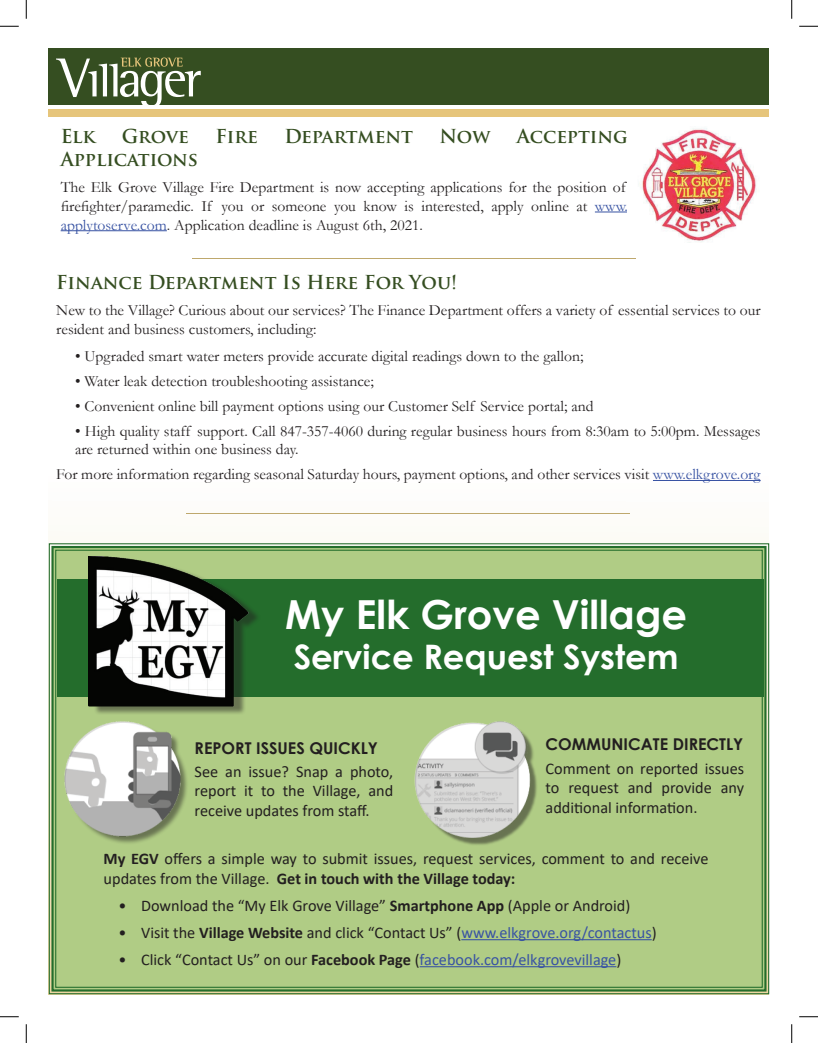
<style>
.page{position:relative;width:818px;height:1043px;background:#fff}
.page>*{position:absolute;margin:0;border:0;box-sizing:border-box;transform-origin:0 0}
.t1{font:700 40px "Century Gothic";color:#fff}
.t2{font:700 33.75px "Century Gothic";color:#fff}
.t3{font:700 18.75px "Trajan Pro";color:#354e21}
.t4{font:700 18.75px "Trajan Pro";letter-spacing:-.02em;color:#354e21}
.t5{font:16.25px/19.5px "Calibri";color:#231f20;text-align:justify}
.t6{font:16.25px "Calibri";color:#3853a3}
.t7{font:700 16.25px "Century Gothic";color:#231f20}
.t8{font:15.62px/18.8px "Garamond";color:#231f20}
.s1{color:#3853a3}
.s2{font-weight:700}
.s3{color:#231f20}
.s4{font-weight:700;color:#231f20}
</style>
<div class="page">
<div style="left:48px;top:476px;width:720px;height:518px;background:#fdfcf9"></div>
<div style="left:48px;top:49px;width:720px;height:56px;background:#354e21"></div>
<div style="left:48px;top:109px;width:720px;height:7px;background:#e6c57b"></div>
<svg style="left:56px;top:57px;width:145px;height:48px"></svg>
<hr style="left:595px;top:211px;width:32px;height:1px;background:#3853a3">
<hr style="left:61px;top:230px;width:106px;height:1px;background:#3853a3">
<hr style="left:192px;top:258px;width:444px;height:1px;background:#bea86d">
<hr style="left:187px;top:513px;width:443px;height:1px;background:#bea86d">
<div style="left:48px;top:543px;width:721px;height:451px;background:#b0cc85"></div>
<div style="left:51px;top:546px;width:715px;height:445px;border:2px solid #246d2c"></div>
<div style="left:57px;top:579px;width:706px;height:118px;background:#246d2c"></div>
<div style="left:94px;top:557px;width:167px;height:158px;background:#231f20;opacity:.5"></div>
<img style="left:89px;top:556px;width:160px;height:150px">
<hr style="left:461px;top:939px;width:190px;height:1px;background:#3853a3">
<hr style="left:419px;top:966px;width:197px;height:1px;background:#3853a3">
<div style="left:66px;top:723px;width:123px;height:122px;background:#231f20;opacity:.5"></div>
<img style="left:65px;top:721px;width:115px;height:115px">
<div style="left:419px;top:726px;width:119px;height:120px;background:#231f20;opacity:.51"></div>
<img style="left:414px;top:722px;width:116px;height:115px">
<hr style="left:653px;top:480px;width:107px;height:1px;background:#3853a3">
<img style="left:639px;top:128px;width:118px;height:115px">
<svg style="left:0;top:25px;width:19px;height:2px"></svg>
<svg style="left:799px;top:25px;width:19px;height:2px"></svg>
<svg style="left:0;top:1016px;width:19px;height:1px"></svg>
<svg style="left:799px;top:1016px;width:19px;height:1px"></svg>
<svg style="left:25px;top:0;width:2px;height:19px"></svg>
<svg style="left:25px;top:1024px;width:2px;height:18px"></svg>
<svg style="left:791px;top:0;width:1px;height:19px"></svg>
<svg style="left:791px;top:1024px;width:1px;height:18px"></svg>
<p class="t3" style="left:61px;top:125px;width:36px">Elk</p>
<p class="t3" style="left:122px;top:125px;width:69px">Grove</p>
<p class="t3" style="left:215px;top:125px;width:44px">Fire</p>
<p class="t4" style="left:284px;top:125px;width:130px">Department</p>
<p class="t3" style="left:439px;top:125px;width:52px">Now</p>
<p class="t3" style="left:517px;top:125px;width:112px">Accepting</p>
<p class="t3" style="left:61px;top:147px;width:139px">Applications</p>
<p class="t8" style="left:61px;top:177px;width:568px">The Elk Grove Village Fire Department is now accepting applications for the position of firefighter/paramedic. If you or someone you know is interested, apply online at <span class="s1">www. applytoserve.com</span>. Application deadline is August 6th, 2021.</p>
<p class="t3" style="left:56px;top:271px;width:402px">Finance Department Is Here For You!</p>
<p class="t8" style="left:56px;top:301px;width:705px">New to the Village? Curious about our services? The Finance Department offers a variety of essential services to our resident and business customers, including:</p>
<p class="t8" style="left:75px;top:346px;width:510px">• Upgraded smart water meters provide accurate digital readings down to the gallon;</p>
<p class="t8" style="left:75px;top:371px;width:300px">• Water leak detection troubleshooting assistance;</p>
<p class="t8" style="left:75px;top:396px;width:520px">• Convenient online bill payment options using our Customer Self Service portal; and</p>
<p class="t8" style="left:75px;top:421px;width:687px">• High quality staff support. Call 847-357-4060 during regular business hours from 8:30am to 5:00pm. Messages are returned within one business day.</p>
<p class="t8" style="left:56px;top:464px;width:705px">For more information regarding seasonal Saturday hours, payment options, and other services visit <span class="s1">www.elkgrove.org</span></p>
<h1 class="t1" style="left:285px;top:584px;width:403px">My Elk Grove Village</h1>
<h2 class="t2" style="left:294px;top:631px;width:386px">Service Request System</h2>
<p class="t7" style="left:195px;top:735px;width:185px">REPORT ISSUES QUICKLY</p>
<p class="t5" style="left:195px;top:761px;width:200px">See an issue? Snap a photo, report it to the Village, and receive updates from staff.</p>
<p class="t7" style="left:545px;top:732px;width:199px">COMMUNICATE DIRECTLY</p>
<p class="t5" style="left:545px;top:758px;width:200px">Comment on reported issues to request and provide any additional information.</p>
<p class="t5" style="left:104px;top:848px;width:606px"><span class="s2">My EGV</span> offers a simple way to submit issues, request services, comment to and receive updates from the Village. <span class="s2">Get in touch with the Village today:</span></p>
<p class="t5" style="left:119px;top:895px;width:513px">• Download the “My Elk Grove Village” <span class="s2">Smartphone App</span> (Apple or Android)</p>
<p class="t5" style="left:119px;top:922px;width:539px">• Visit the <span class="s2">Village Website</span> and click “Contact Us” (<span class="s1">www.elkgrove.org/contactus</span>)</p>
<p class="t6" style="left:119px;top:948px;width:504px"><span class="s3">• Click “Contact Us” on our</span> <span class="s4">Facebook Page</span> <span class="s3">(</span>facebook.com/elkgrovevillage<span class="s3">)</span></p>
</div>
